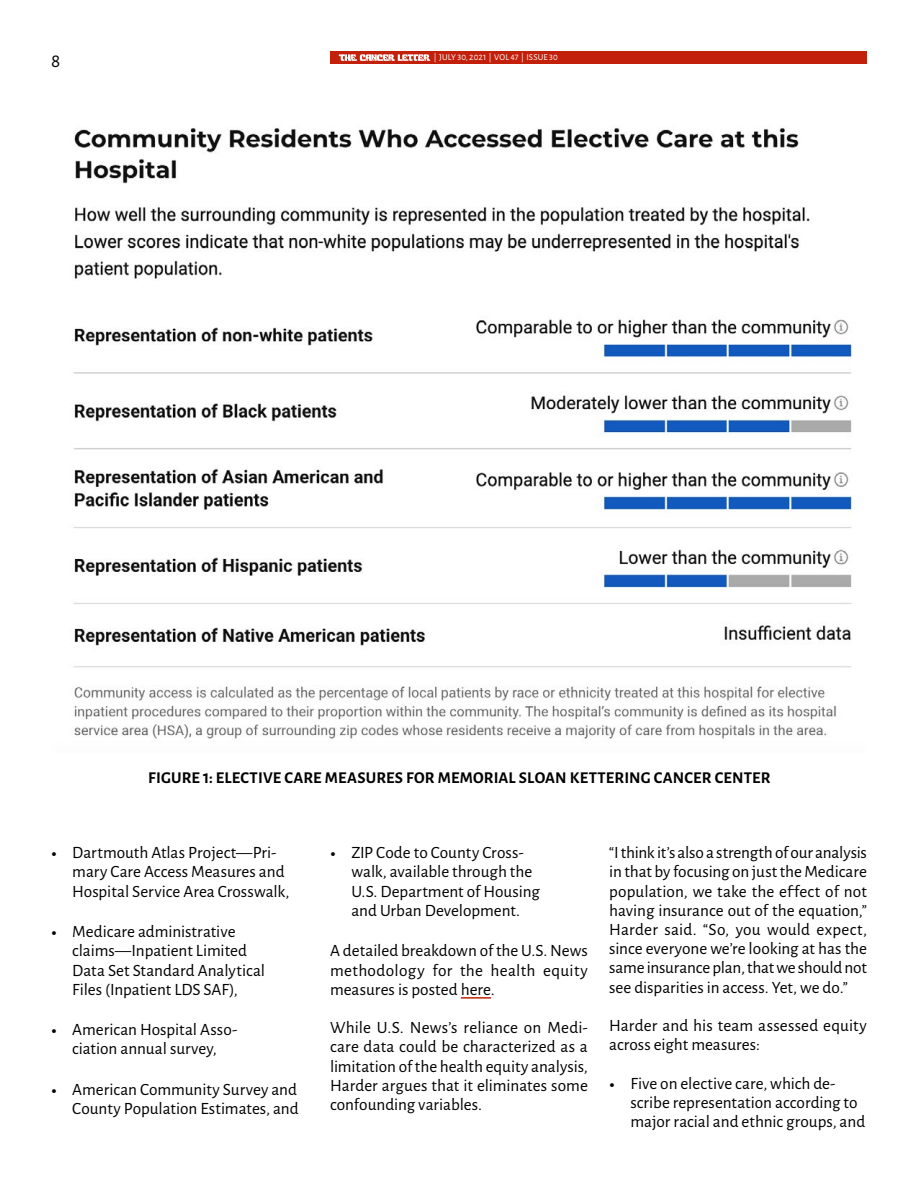
<style>
.page{position:relative;width:918px;height:1188px;background:#fff}
.page>*{position:absolute;margin:0;border:0;box-sizing:border-box;transform-origin:0 0}
.t1{font:19.5px "Alegreya Sans";color:#000}
.t2{font:17.25px/19.2px "Alegreya Sans";color:#000}
.t3{font:700 16.5px "Alegreya Sans";letter-spacing:.01em;color:#000}
.t4{font:9px "Alegreya Sans";letter-spacing:.015em;color:#fff}
.s1{font-family:"Alegreya"}
</style>
<div class="page">
<div style="left:330px;top:51px;width:537px;height:13px;background:#c2200b"></div>
<svg style="left:339px;top:54px;width:91px;height:7px"></svg>
<hr style="left:461px;top:997px;width:30px;height:2px;background:#c2200b">
<img style="left:73px;top:128px;width:779px;height:611px">
<p class="t1" style="left:51px;top:47px;width:11px">8</p>
<p class="t4" style="left:434px;top:51px;width:126px">| JULY 30, 2021 | VOL 47 | ISSUE 30</p>
<p class="t3" style="left:148px;top:766px;width:624px">FIGURE 1: ELECTIVE CARE MEASURES FOR MEMORIAL SLOAN KETTERING CANCER CENTER</p>
<p class="t2" style="left:72px;top:842px;width:219px;text-indent:-21px"><span class="s1">•</span> Dartmouth Atlas Project—Pri&shy;mary Care Access Measures and<br>Hospital Service Area Crosswalk,</p>
<p class="t2" style="left:72px;top:921px;width:194px;text-indent:-21px"><span class="s1">•</span> Medicare administrative claims—Inpatient Limited<br>Data Set Standard Analytical<br>Files (Inpatient LDS SAF),</p>
<p class="t2" style="left:51px;top:1019px;width:188px;text-align:center"><span class="s1">•</span> American Hospital Asso&shy;ciation annual survey,</p>
<p class="t2" style="left:51px;top:1079px;width:249px;text-align:right"><span class="s1">•</span> American Community Survey and<br>County Population Estimates, and</p>
<p class="t2" style="left:351px;top:842px;width:190px;text-indent:-21px"><span class="s1">•</span> ZIP Code to County Cross&shy;walk, available through the<br>U.S. Department of Housing and Urban Development.</p>
<p class="t2" style="left:330px;top:940px;width:259px;text-align:justify">A detailed breakdown of the U.S. News methodology for the health equity measures is posted here.</p>
<p class="t2" style="left:330px;top:1017px;width:259px;text-align:justify">While U.S. News’s reliance on Medi&shy;care data could be characterized as a limitation of the health equity analysis, Harder argues that it eliminates some confounding variables.</p>
<p class="t2" style="left:609px;top:842px;width:259px;text-align:justify">“I think it’s also a strength of our analysis in that by focusing on just the Medicare population, we take the effect of not having insurance out of the equation,” Harder said. “So, you would expect, since everyone we’re looking at has the same insurance plan, that we should not see disparities in access. Yet, we do.”</p>
<p class="t2" style="left:609px;top:1015px;width:259px">Harder and his team assessed equity across eight measures:</p>
<p class="t2" style="left:630px;top:1073px;width:236px;text-indent:-21px"><span class="s1">•</span> Five on elective care, which de&shy;scribe representation according to major racial and ethnic groups, and</p>
</div>
